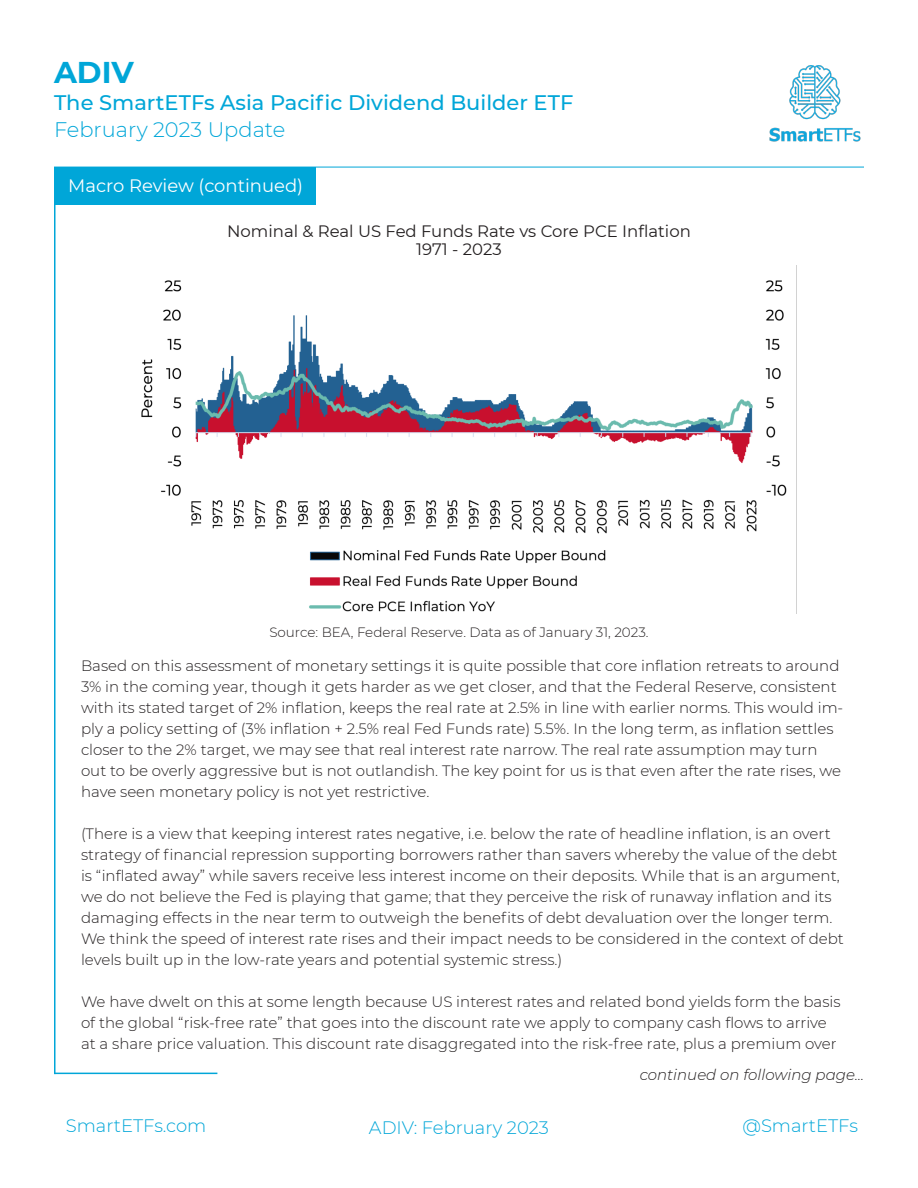
<style>
.page{position:relative;width:918px;height:1188px;background:#fff}
.page>*{position:absolute;margin:0;border:0;box-sizing:border-box;transform-origin:0 0}
.t1{font:700 30px "Montserrat";color:#00a6d8}
.t2{font:500 21px "Montserrat";color:#00a6d8}
.t3{font:300 21px "Montserrat";color:#00a6d8}
.t4{font:300 18px "Montserrat";color:#00a6d8}
.t5{font:18px "Montserrat";color:#fff}
.t6{font:16.5px "Montserrat";color:#231f20}
.t7{font:300 15px/21px "Montserrat";color:#231f20}
.t8{font:italic 300 15px "Montserrat";color:#231f20}
.t9{font:300 13.5px "Montserrat";color:#231f20}
</style>
<div class="page">
<hr style="left:54px;top:167px;width:810px;height:1px;background:#00a6d8">
<img style="left:769px;top:65px;width:92px;height:77px">
<hr style="left:54px;top:1073px;width:163px;height:1px;background:#00a6d8">
<div style="left:54px;top:167px;width:261px;height:38px;background:#00a6d8"></div>
<hr style="left:54px;top:167px;width:2px;height:907px;background:#00a6d8">
<img style="left:141px;top:265px;width:656px;height:349px">
<h1 class="t1" style="left:54px;top:51px;width:81px">ADIV</h1>
<h2 class="t2" style="left:54px;top:88px;width:521px">The SmartETFs Asia Pacific Dividend Builder ETF</h2>
<h2 class="t3" style="left:54px;top:115px;width:233px">February 2023 Update</h2>
<p class="t5" style="left:68px;top:173px;width:236px">Macro Review (continued)</p>
<p class="t6" style="left:227px;top:220px;width:465px">Nominal &amp; Real US Fed Funds Rate vs Core PCE Inflation</p>
<p class="t6" style="left:416px;top:238px;width:87px">1971 - 2023</p>
<p class="t9" style="left:269px;top:623px;width:381px">Source: BEA, Federal Reserve. Data as of January 31, 2023.</p>
<p class="t7" style="left:81px;top:655px;width:764px">Based on this assessment of monetary settings it is quite possible that core inflation retreats to around 3% in the coming year, though it gets harder as we get closer, and that the Federal Reserve, consistent with its stated target of 2% inflation, keeps the real rate at 2.5% in line with earlier norms. This would im&shy;ply a policy setting of (3% inflation + 2.5% real Fed Funds rate) 5.5%. In the long term, as inflation settles closer to the 2% target, we may see that real interest rate narrow. The real rate assumption may turn out to be overly aggressive but is not outlandish. The key point for us is that even after the rate rises, we have seen monetary policy is not yet restrictive.</p>
<p class="t7" style="left:81px;top:823px;width:764px">(There is a view that keeping interest rates negative, i.e. below the rate of headline inflation, is an overt strategy of financial repression supporting borrowers rather than savers whereby the value of the debt is “inflated away” while savers receive less interest income on their deposits. While that is an argument, we do not believe the Fed is playing that game; that they perceive the risk of runaway inflation and its damaging effects in the near term to outweigh the benefits of debt devaluation over the longer term.<br>We think the speed of interest rate rises and their impact needs to be considered in the context of debt levels built up in the low-rate years and potential systemic stress.)</p>
<p class="t7" style="left:81px;top:991px;width:761px">We have dwelt on this at some length because US interest rates and related bond yields form the basis of the global “risk-free rate” that goes into the discount rate we apply to company cash flows to arrive at a share price valuation. This discount rate disaggregated into the risk-free rate, plus a premium over</p>
<p class="t8" style="left:640px;top:1064px;width:226px">continued on following page...</p>
<p class="t4" style="left:66px;top:1114px;width:142px">SmartETFs.com</p>
<p class="t4" style="left:369px;top:1115px;width:182px">ADIV: February 2023</p>
<p class="t4" style="left:742px;top:1114px;width:117px">@SmartETFs</p>
</div>
